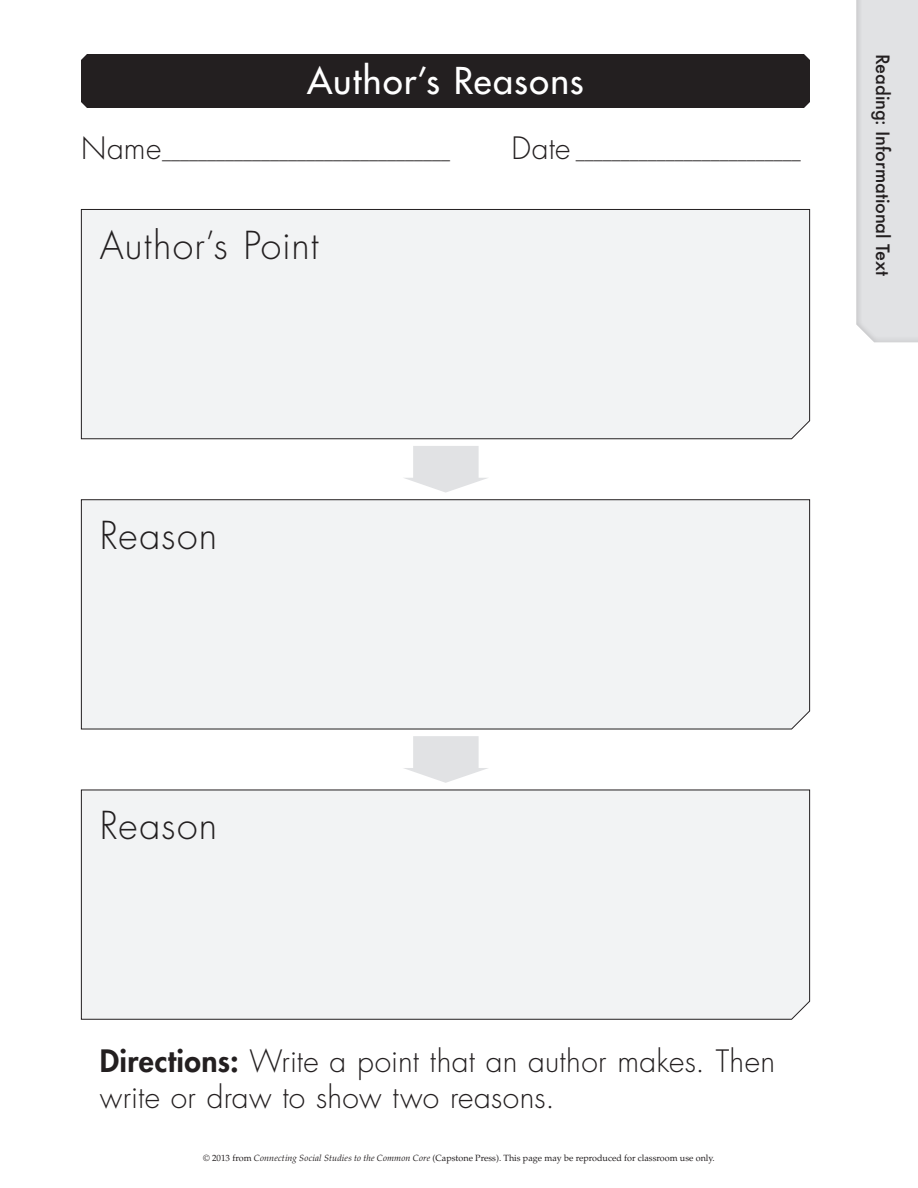
<style>
.page{position:relative;width:918px;height:1188px;background:#fff}
.page>*{position:absolute;margin:0;border:0;box-sizing:border-box;transform-origin:0 0}
.t1{font:300 37.5px "Futura Std";letter-spacing:.03em;color:#231f20}
.t2{font:500 36px "Futura Std";letter-spacing:.035em;color:#fff}
.t3{font:300 30px/36px "Futura Std";letter-spacing:.01em;color:#231f20}
.t4{font:300 18px "Futura Std";color:#231f20}
.t5{font:500 18px "Futura";letter-spacing:-.005em;color:#231f20}
.t6{font:9px "Palatino LT Std";color:#231f20}
.s1{font-size:30px}
.s2{font-weight:800}
.s3{font-style:italic}
</style>
<div class="page">
<div style="left:81px;top:54px;width:729px;height:54px;background:#231f20"></div>
<div style="left:81px;top:209px;width:729px;height:231px;background:#f2f3f4"></div>
<div style="left:81px;top:499px;width:729px;height:231px;background:#f2f3f4"></div>
<div style="left:81px;top:789px;width:729px;height:231px;background:#f2f3f4"></div>
<svg style="left:404px;top:446px;width:83px;height:47px"></svg>
<svg style="left:404px;top:736px;width:84px;height:47px"></svg>
<div style="left:856px;top:0;width:62px;height:343px;background:#e1e2e4"></div>
<h2 class="t2" style="left:307px;top:59px;width:278px">Author’s Reasons</h2>
<h3 class="t4" style="left:81px;top:141px;width:370px"><span class="s1">Name</span>________________________________</h3>
<h3 class="t4" style="left:512px;top:141px;width:291px"><span class="s1">Date</span> _________________________</h3>
<h1 class="t1" style="left:100px;top:222px;width:221px">Author’s Point</h1>
<h3 class="t5" style="left:895px;top:54px;width:223px;rotate:90deg">Reading: Informational Text</h3>
<h1 class="t1" style="left:100px;top:513px;width:119px">Reason</h1>
<h1 class="t1" style="left:100px;top:803px;width:119px">Reason</h1>
<h3 class="t3" style="left:100px;top:1044px;width:677px"><span class="s2">Directions:</span> Write a point that an author makes. Then write or draw to show two reasons.</h3>
<p class="t6" style="left:203px;top:1153px;width:513px">© 2013 from <span class="s3">Connecting Social Studies to the Common Core</span> (Capstone Press). This page may be reproduced for classroom use only.</p>
</div>
